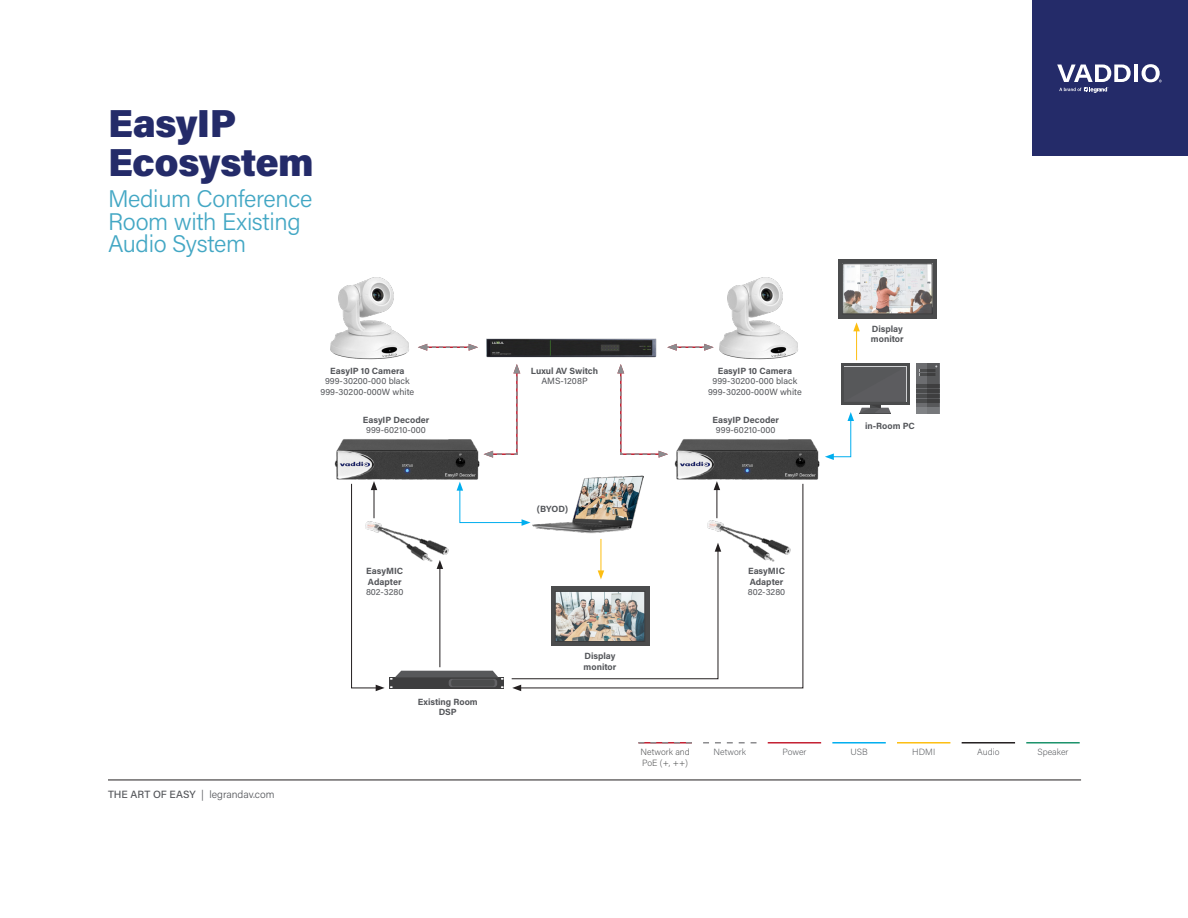
<style>
.page{position:relative;width:1188px;height:918px;background:#fff}
.page>*{position:absolute;margin:0;border:0;box-sizing:border-box;transform-origin:0 0}
.t1{font:900 39px "Acumin Pro";letter-spacing:-.015em;color:#242b69}
.t2{font:300 24px/22.5px "Acumin Pro";letter-spacing:-.015em;color:#43a7c4}
.t3{font:300 10.5px "Acumin Pro";color:#54565a}
.t4{font:700 9px/10.5px "Acumin Pro";color:#54565a}
.t5{font:9px "Acumin Pro";color:#54565a}
.Body{font:200 9px "Acumin Pro";color:#54565a}
.t6{font:200 9px "Acumin Pro";color:#4b4c4d}
.s1{font-weight:500}
</style>
<div class="page">
<div style="left:1032px;top:0;width:156px;height:156px;background:#242b69"></div>
<svg style="left:1057px;top:65px;width:74px;height:28px"></svg>
<hr style="left:1134px;top:65px;width:4px;height:17px;background:#fff">
<svg style="left:1142px;top:64px;width:20px;height:18px"></svg>
<div style="left:841px;top:364px;width:68px;height:41px;background:linear-gradient(to bottom,#4b4c4d,#4b4c4d)"></div>
<div style="left:844px;top:366px;width:62px;height:36px;background:#d1d2d4"></div>
<div style="left:916px;top:364px;width:23px;height:50px;background:#6c6d70"></div>
<div style="left:928px;top:364px;width:11px;height:50px;background:#57585a"></div>
<hr style="left:919px;top:369px;width:17px;height:3px;background:#bcbdc0">
<hr style="left:919px;top:373px;width:17px;height:3px;background:#bcbdc0">
<svg style="left:916px;top:384px;width:23px;height:19px"></svg>
<div style="left:916px;top:407px;width:23px;height:7px;background:#808285"></div>
<div style="left:928px;top:407px;width:11px;height:7px;background:#76787b"></div>
<svg style="left:920px;top:365px;width:17px;height:11px"></svg>
<img style="left:486px;top:338px;width:171px;height:20px">
<img style="left:583px;top:475px;width:61px;height:6px">
<img style="left:334px;top:439px;width:150px;height:41px">
<img style="left:674px;top:439px;width:146px;height:41px">
<svg style="left:825px;top:367px;width:81px;height:93px"></svg>
<hr style="left:856px;top:329px;width:1px;height:31px;background:#fdbe12">
<svg style="left:838px;top:318px;width:99px;height:13px"></svg>
<div style="left:838px;top:259px;width:99px;height:59px;background:#4b4c4d"></div>
<img style="left:844px;top:265px;width:87px;height:47px">
<div style="left:842px;top:263px;width:91px;height:51px;border:1px solid #3e3e3f"></div>
<svg style="left:418px;top:344px;width:60px;height:7px"></svg>
<svg style="left:667px;top:344px;width:47px;height:7px"></svg>
<img style="left:330px;top:277px;width:79px;height:83px">
<img style="left:719px;top:277px;width:79px;height:83px">
<svg style="left:617px;top:364px;width:51px;height:94px"></svg>
<svg style="left:484px;top:364px;width:36px;height:94px"></svg>
<svg style="left:721px;top:483px;width:83px;height:206px"></svg>
<svg style="left:351px;top:481px;width:370px;height:210px"></svg>
<svg style="left:638px;top:742px;width:54px;height:2px"></svg>
<svg style="left:703px;top:742px;width:54px;height:2px"></svg>
<hr style="left:768px;top:742px;width:53px;height:2px;background:#c42032">
<hr style="left:832px;top:742px;width:54px;height:2px;background:#00aeef">
<hr style="left:897px;top:742px;width:53px;height:2px;background:#fdbe12">
<hr style="left:962px;top:742px;width:53px;height:2px;background:#231f20">
<hr style="left:1026px;top:742px;width:54px;height:2px;background:#1b926a">
<hr style="left:108px;top:780px;width:973px;height:1px;background:#231f20">
<h2 class="t1" style="left:108px;top:95px;width:130px">EasyIP</h2>
<h2 class="t1" style="left:108px;top:134px;width:207px">Ecosystem</h2>
<h2 class="t2" style="left:108px;top:187px;width:206px">Medium Conference</h2>
<h2 class="t2" style="left:108px;top:209px;width:194px">Room with Existing<br>Audio System</h2>
<p class="t4" style="left:330px;top:365px;width:76px">EasyIP 10 Camera</p>
<p class="t5" style="left:325px;top:375px;width:86px">999-30200-000 black</p>
<p class="t5" style="left:321px;top:385px;width:95px">999-30200-000W white</p>
<p class="t4" style="left:363px;top:414px;width:68px">EasyIP Decoder</p>
<p class="t5" style="left:366px;top:424px;width:61px">999-60210-000</p>
<p class="t3" style="left:108px;top:787px;width:168px"><span class="s1">THE ART OF EASY</span> | legrandav.com</p>
<p class="t4" style="left:366px;top:565px;width:39px">EasyMIC<br>Adapter</p>
<p class="t5" style="left:366px;top:586px;width:39px">802-3280</p>
<p class="t4" style="left:418px;top:696px;width:62px">Existing Room</p>
<p class="t4" style="left:439px;top:707px;width:20px">DSP</p>
<p class="t4" style="left:531px;top:365px;width:69px">Luxul AV Switch</p>
<p class="t5" style="left:541px;top:375px;width:48px">AMS-1208P</p>
<p class="t4" style="left:537px;top:503px;width:33px">(BYOD)</p>
<p class="t4" style="left:584px;top:651px;width:34px">Display monitor</p>
<p class="t4" style="left:718px;top:365px;width:76px">EasyIP 10 Camera</p>
<p class="t5" style="left:713px;top:375px;width:86px">999-30200-000 black</p>
<p class="t5" style="left:708px;top:385px;width:95px">999-30200-000W white</p>
<p class="t4" style="left:713px;top:414px;width:68px">EasyIP Decoder</p>
<p class="t5" style="left:716px;top:424px;width:61px">999-60210-000</p>
<p class="t4" style="left:748px;top:565px;width:39px">EasyMIC<br>Adapter</p>
<p class="t5" style="left:748px;top:586px;width:39px">802-3280</p>
<p class="t4" style="left:871px;top:323px;width:34px">Display monitor</p>
<p class="t4" style="left:865px;top:421px;width:51px">in-Room PC</p>
<p class="t6" style="left:641px;top:746px;width:51px">Network and</p>
<p class="t6" style="left:642px;top:756px;width:47px">PoE (+, ++)</p>
<p class="Body" style="left:714px;top:746px;width:34px">Network</p>
<p class="Body" style="left:782px;top:746px;width:26px">Power</p>
<p class="Body" style="left:851px;top:746px;width:19px">USB</p>
<p class="Body" style="left:912px;top:746px;width:25px">HDMI</p>
<p class="Body" style="left:977px;top:746px;width:24px">Audio</p>
<p class="Body" style="left:1038px;top:746px;width:32px">Speaker</p>
</div>
